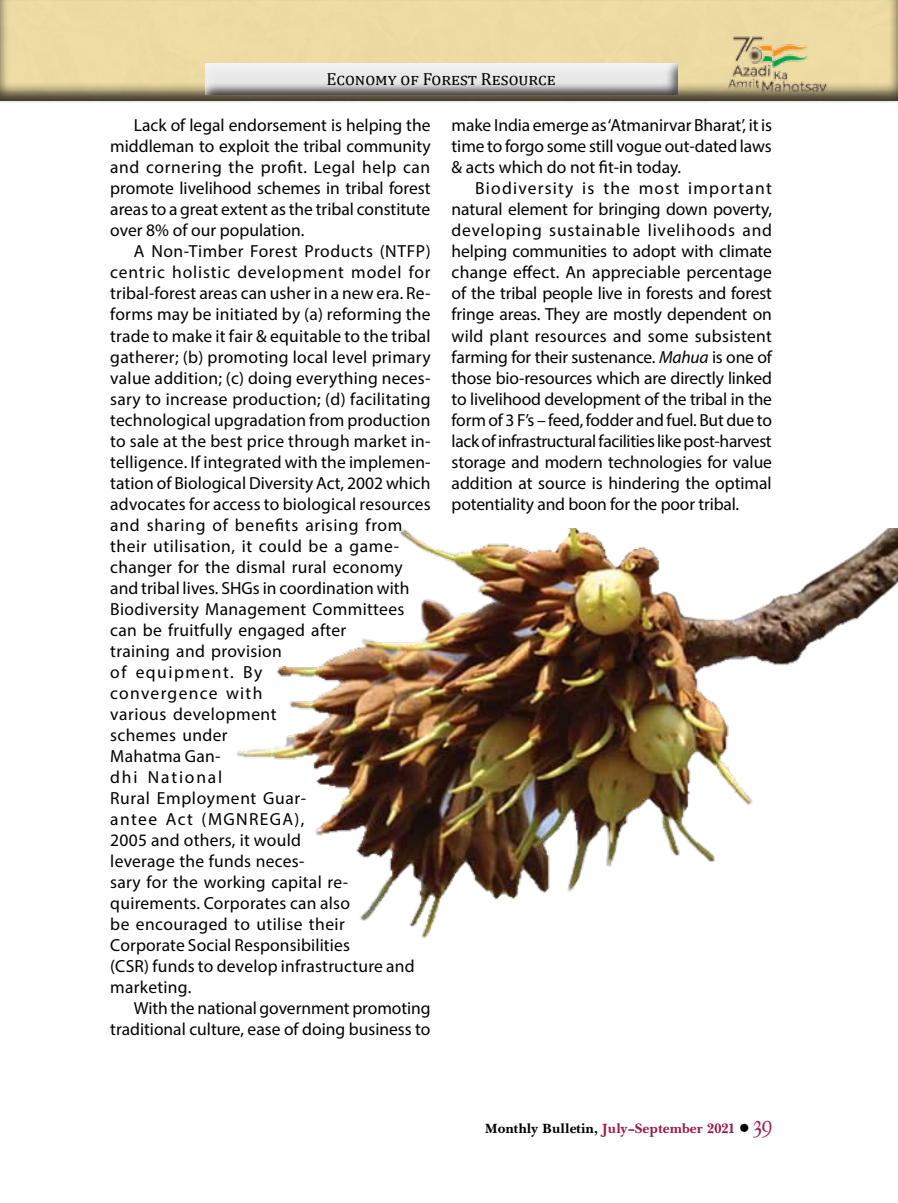
<style>
.page{position:relative;width:898px;height:1203px;background:#fff}
.page>*{position:absolute;margin:0;border:0;box-sizing:border-box;transform-origin:0 0}
.t1{font:17.5px/21px "Myriad Pro";letter-spacing:.015em;color:#000;text-align:justify}
.t2{font:17.5px/21px "Myriad Pro";letter-spacing:-.005em;color:#000;text-align:right}
.t3{font:17.5px "Cambria";color:#000}
.t4{font:14px "Baskerville Handcut BOLD";color:#9a1c4d}
.s1{font-style:italic}
.s2{color:#000}
.s3{font-family:"Dauphin Plain";font-size:24.5px}
</style>
<div class="page">
<div style="left:0;top:0;width:898px;height:101px;background:#000;opacity:.75"></div>
<div style="left:205px;top:63px;width:475px;height:35px;background:#000;opacity:.75"></div>
<img style="left:723px;top:33px;width:107px;height:63px">
<img style="left:236px;top:528px;width:662px;height:411px">
<p class="t3" style="left:326px;top:68px;width:231px">Economy of Forest Resource</p>
<p class="t1" style="left:110px;top:115px;width:322px;text-indent:24px">Lack of legal endorsement is helping the middleman to exploit the tribal community and cornering the profit. Legal help can promote livelihood schemes in tribal forest areas to a great extent as the tribal constitute over 8% of our population.</p>
<p class="t1" style="left:110px;top:241px;width:322px;text-align:left;text-indent:24px">A Non-Timber Forest Products (NTFP) centric holistic development model for tribal-forest areas can usher in a new era. Re&shy;forms may be initiated by (a) reforming the trade to make it fair &amp; equitable to the tribal gatherer; (b) promoting local level primary value addition; (c) doing everything neces&shy;sary to increase production; (d) facilitating technological upgradation from production to sale at the best price through market in&shy;telligence. If integrated with the implemen&shy;tation of Biological Diversity Act, 2002 which advocates for access to biological resources and sharing of benefits arising from their utilisation, it could be a game&shy;changer for the dismal rural economy and tribal lives. SHGs in coordination with Biodiversity Management Committees can be fruitfully engaged after<br>training and provision<br>of equipment. By<br>convergence with<br>various development<br>schemes under<br>Mahatma Gan-<br>dhi National<br>Rural Employment Guar-<br>antee Act (MGNREGA),<br>2005 and others, it would<br>leverage the funds neces-<br>sary for the working capital re&shy;quirements. Corporates can also<br>be encouraged to utilise their<br>Corporate Social Responsibilities<br>(CSR) funds to develop infrastructure and marketing.</p>
<p class="t2" style="left:110px;top:997px;width:322px">With the national government promoting traditional culture, ease of doing business to</p>
<p class="t1" style="left:451px;top:115px;width:322px">make India emerge as ‘Atmanirvar Bharat’, it is time to forgo some still vogue out-dated laws &amp; acts which do not fit-in today.</p>
<p class="t1" style="left:451px;top:178px;width:322px;text-indent:24px">Biodiversity is the most important natural element for bringing down poverty, developing sustainable livelihoods and helping communities to adopt with climate change effect. An appreciable percentage of the tribal people live in forests and forest fringe areas. They are mostly dependent on wild plant resources and some subsistent farming for their sustenance. <span class="s1">Mahua</span> is one of those bio-resources which are directly linked to livelihood development of the tribal in the form of 3 F’s – feed, fodder and fuel. But due to lack of infrastructural facilities like post-harvest storage and modern technologies for value addition at source is hindering the optimal potentiality and boon for the poor tribal.</p>
<p class="t4" style="left:485px;top:1120px;width:289px"><span class="s2">Monthly Bulletin,</span> July–September 2021 <span class="s2">●</span> <span class="s3">39</span></p>
</div>
